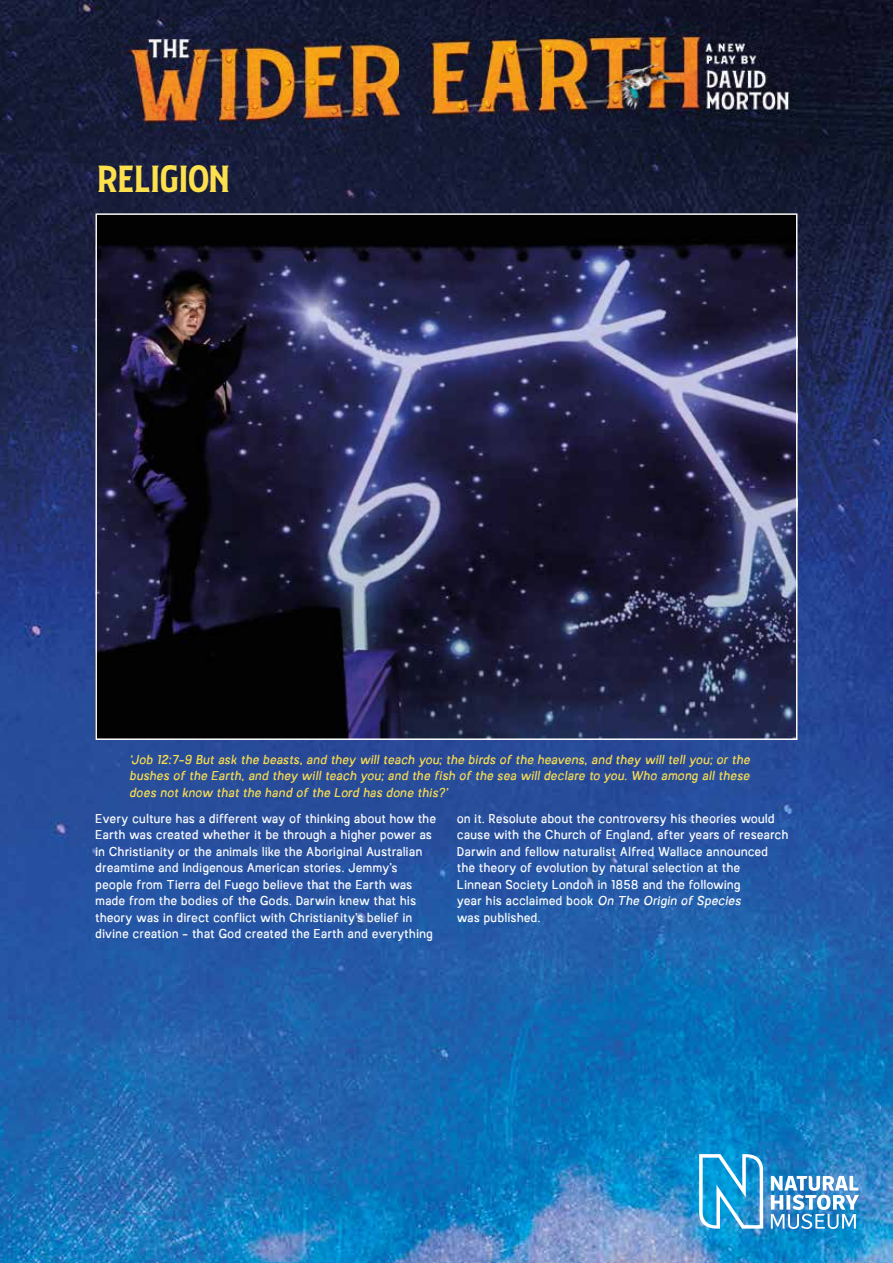
<style>
.page{position:relative;width:893px;height:1263px;background:#fff}
.page>*{position:absolute;margin:0;border:0;box-sizing:border-box;transform-origin:0 0}
.t1{font:37.5px "Bignord";letter-spacing:-.1em;color:#fde04e}
.t2{font:12px/16.5px "Austral Sans Stamp";letter-spacing:.045em;color:#fff}
.t3{font:italic 12px/16.5px "Austral Sans Stamp";color:#fde04e;text-align:justify}
.s1{font-style:italic}
</style>
<div class="page">
<img style="left:0;top:0;width:893px;height:1263px">
<svg style="left:699px;top:1154px;width:160px;height:75px"></svg>
<img style="left:89px;top:22px;width:724px;height:115px">
<svg style="left:95px;top:213px;width:702px;height:527px"></svg>
<h1 class="t1" style="left:95px;top:155px;width:138px">RELIGION</h1>
<p class="t3" style="left:129px;top:750px;width:624px">‘Job 12:7-9 But ask the beasts, and they will teach you; the birds of the heavens, and they will tell you; or the bushes of the Earth, and they will teach you; and the fish of the sea will declare to you. Who among all these does not know that the hand of the Lord has done this?’</p>
<p class="t2" style="left:95px;top:809px;width:342px">Every culture has a different way of thinking about how the Earth was created whether it be through a higher power as in Christianity or the animals like the Aboriginal Australian dreamtime and Indigenous American stories. Jemmy’s people from Tierra del Fuego believe that the Earth was made from the bodies of the Gods. Darwin knew that his theory was in direct conflict with Christianity’s belief in divine creation - that God created the Earth and everything</p>
<p class="t2" style="left:457px;top:809px;width:333px">on it. Resolute about the controversy his theories would cause with the Church of England, after years of research Darwin and fellow naturalist Alfred Wallace announced the theory of evolution by natural selection at the<br>Linnean Society London in 1858 and the following<br>year his acclaimed book <span class="s1">On The Origin of Species<br></span>was published.</p>
</div>
